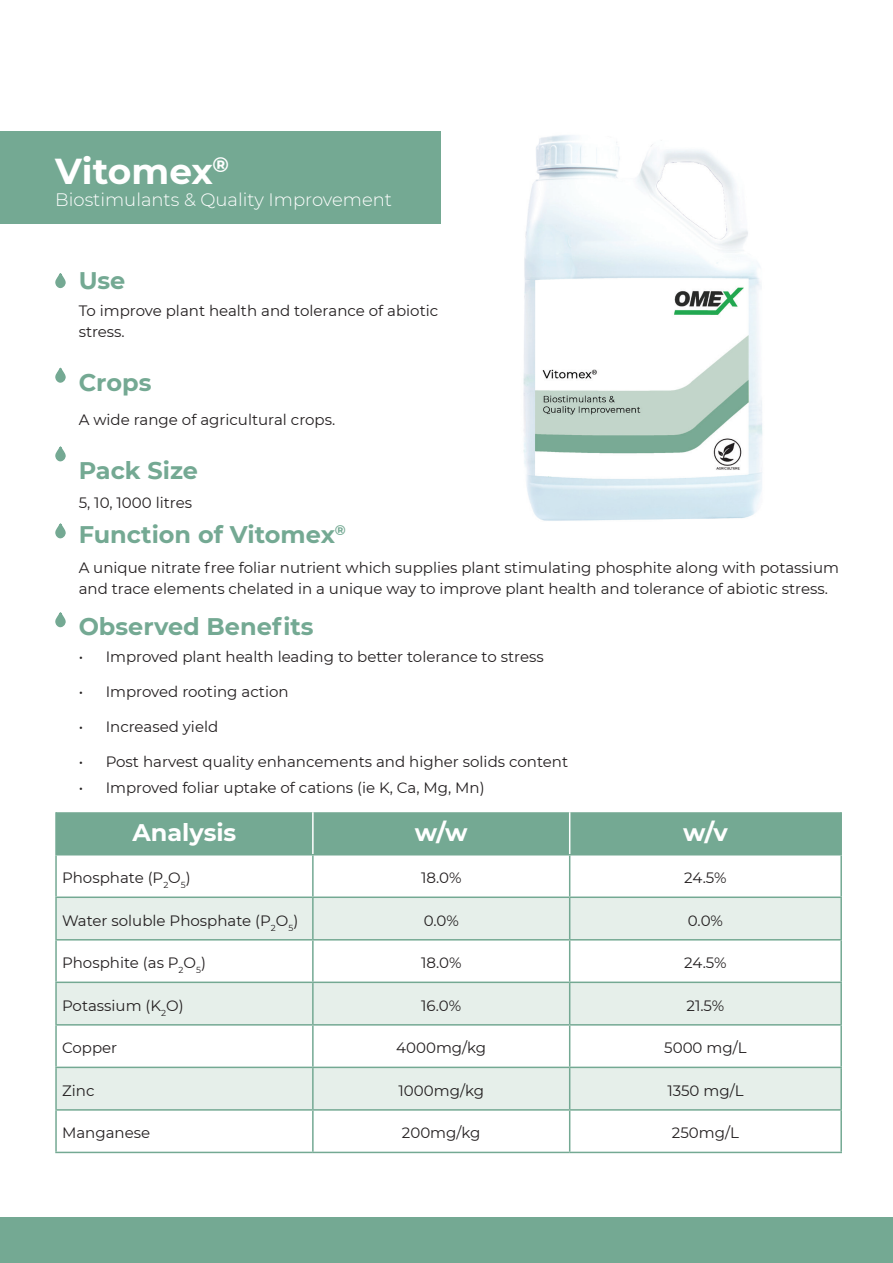
<style>
.page{position:relative;width:893px;height:1263px;background:#fff}
.page>*{position:absolute;margin:0;border:0;box-sizing:border-box;transform-origin:0 0}
.t1{font:700 36px "Montserrat";color:#fff}
.t2{font:700 24px "Montserrat";color:#74a993}
.t3{font:700 24px "Montserrat";color:#fff}
.t4{font:300 18px "Montserrat";color:#fff}
.t5{font:15px/21px "Montserrat";color:#231f20}
</style>
<div class="page">
<svg style="left:55px;top:1111px;width:787px;height:43px"></svg>
<div style="left:0;top:1217px;width:893px;height:46px;background:#74a993"></div>
<svg style="left:55px;top:367px;width:11px;height:16px"></svg>
<svg style="left:55px;top:273px;width:11px;height:16px"></svg>
<svg style="left:55px;top:446px;width:11px;height:16px"></svg>
<div style="left:0;top:132px;width:440px;height:92px;background:#74a993"></div>
<div style="left:57px;top:812px;width:783px;height:42px;background:#74a993"></div>
<svg style="left:57px;top:898px;width:783px;height:211px;fill:#e6efea"></svg>
<hr style="left:312px;top:812px;width:2px;height:42px;background:#fff">
<hr style="left:569px;top:812px;width:1px;height:42px;background:#fff">
<hr style="left:55px;top:812px;width:2px;height:42px;background:#74a993">
<hr style="left:840px;top:812px;width:2px;height:42px;background:#74a993">
<hr style="left:55px;top:855px;width:2px;height:41px;background:#74a993">
<hr style="left:55px;top:854px;width:258px;height:1px;background:#74a993">
<hr style="left:312px;top:855px;width:2px;height:41px;background:#74a993">
<hr style="left:313px;top:854px;width:257px;height:1px;background:#74a993">
<hr style="left:569px;top:855px;width:1px;height:41px;background:#74a993">
<hr style="left:570px;top:854px;width:272px;height:1px;background:#74a993">
<hr style="left:840px;top:855px;width:2px;height:41px;background:#74a993">
<hr style="left:55px;top:898px;width:2px;height:41px;background:#74a993">
<hr style="left:55px;top:896px;width:258px;height:2px;background:#74a993">
<hr style="left:312px;top:898px;width:2px;height:41px;background:#74a993">
<hr style="left:313px;top:896px;width:257px;height:2px;background:#74a993">
<hr style="left:569px;top:898px;width:1px;height:41px;background:#74a993">
<hr style="left:570px;top:896px;width:272px;height:2px;background:#74a993">
<hr style="left:840px;top:898px;width:2px;height:41px;background:#74a993">
<hr style="left:55px;top:940px;width:2px;height:41px;background:#74a993">
<hr style="left:55px;top:939px;width:258px;height:1px;background:#74a993">
<hr style="left:312px;top:940px;width:2px;height:41px;background:#74a993">
<hr style="left:313px;top:939px;width:257px;height:1px;background:#74a993">
<hr style="left:569px;top:940px;width:1px;height:41px;background:#74a993">
<hr style="left:570px;top:939px;width:272px;height:1px;background:#74a993">
<hr style="left:840px;top:940px;width:2px;height:41px;background:#74a993">
<hr style="left:55px;top:1025px;width:2px;height:41px;background:#74a993">
<hr style="left:55px;top:1111px;width:2px;height:41px;background:#74a993">
<hr style="left:55px;top:1152px;width:258px;height:1px;background:#74a993">
<hr style="left:312px;top:1025px;width:2px;height:41px;background:#74a993">
<hr style="left:312px;top:1111px;width:2px;height:41px;background:#74a993">
<hr style="left:313px;top:1152px;width:257px;height:1px;background:#74a993">
<hr style="left:569px;top:1025px;width:1px;height:41px;background:#74a993">
<hr style="left:569px;top:1111px;width:1px;height:41px;background:#74a993">
<hr style="left:840px;top:1025px;width:2px;height:41px;background:#74a993">
<hr style="left:840px;top:1111px;width:2px;height:41px;background:#74a993">
<hr style="left:570px;top:1152px;width:272px;height:1px;background:#74a993">
<hr style="left:55px;top:981px;width:258px;height:2px;background:#74a993">
<hr style="left:55px;top:983px;width:2px;height:41px;background:#74a993">
<hr style="left:55px;top:1024px;width:258px;height:1px;background:#74a993">
<hr style="left:313px;top:981px;width:257px;height:2px;background:#74a993">
<hr style="left:312px;top:983px;width:2px;height:41px;background:#74a993">
<hr style="left:313px;top:1024px;width:257px;height:1px;background:#74a993">
<hr style="left:570px;top:981px;width:272px;height:2px;background:#74a993">
<hr style="left:569px;top:983px;width:1px;height:41px;background:#74a993">
<hr style="left:840px;top:983px;width:2px;height:41px;background:#74a993">
<hr style="left:570px;top:1024px;width:272px;height:1px;background:#74a993">
<hr style="left:55px;top:1066px;width:258px;height:2px;background:#74a993">
<hr style="left:55px;top:1068px;width:2px;height:41px;background:#74a993">
<hr style="left:55px;top:1109px;width:258px;height:2px;background:#74a993">
<hr style="left:313px;top:1066px;width:257px;height:2px;background:#74a993">
<hr style="left:312px;top:1068px;width:2px;height:41px;background:#74a993">
<hr style="left:313px;top:1109px;width:257px;height:2px;background:#74a993">
<hr style="left:570px;top:1066px;width:272px;height:2px;background:#74a993">
<hr style="left:569px;top:1068px;width:1px;height:41px;background:#74a993">
<hr style="left:840px;top:1068px;width:2px;height:41px;background:#74a993">
<hr style="left:570px;top:1109px;width:272px;height:2px;background:#74a993">
<svg style="left:55px;top:523px;width:11px;height:16px"></svg>
<svg style="left:55px;top:612px;width:11px;height:16px"></svg>
<img style="left:523px;top:135px;width:240px;height:386px">
<h1 class="t1" style="left:55px;top:146px;width:175px">Vitomex<sup>®</sup></h1>
<p class="t4" style="left:55px;top:187px;width:338px">Biostimulants &amp; Quality Improvement</p>
<h2 class="t2" style="left:79px;top:263px;width:48px">Use</h2>
<p class="t5" style="left:79px;top:299px;width:361px">To improve plant health and tolerance of abiotic stress.</p>
<h2 class="t2" style="left:79px;top:365px;width:74px">Crops</h2>
<p class="t5" style="left:79px;top:408px;width:258px">A wide range of agricultural crops.</p>
<h2 class="t2" style="left:79px;top:453px;width:121px">Pack Size</h2>
<p class="t5" style="left:79px;top:492px;width:115px">5, 10, 1000 litres</p>
<h2 class="t2" style="left:79px;top:517px;width:268px">Function of Vitomex<sup>®</sup></h2>
<p class="t5" style="left:79px;top:556px;width:762px">A unique nitrate free foliar nutrient which supplies plant stimulating phosphite along with potassium and trace elements chelated in a unique way to improve plant health and tolerance of abiotic stress.</p>
<h2 class="t2" style="left:79px;top:609px;width:236px">Observed Benefits</h2>
<p class="t5" style="left:79px;top:645px;width:467px">• Improved plant health leading to better tolerance to stress</p>
<p class="t5" style="left:79px;top:680px;width:211px">• Improved rooting action</p>
<p class="t5" style="left:79px;top:715px;width:141px">• Increased yield</p>
<p class="t5" style="left:79px;top:750px;width:491px">• Post harvest quality enhancements and higher solids content</p>
<p class="t5" style="left:79px;top:777px;width:407px">• Improved foliar uptake of cations (ie K, Ca, Mg, Mn)</p>
<h2 class="t3" style="left:132px;top:816px;width:105px">Analysis</h2>
<h2 class="t3" style="left:415px;top:816px;width:54px">w/w</h2>
<h2 class="t3" style="left:683px;top:816px;width:46px">w/v</h2>
<p class="t5" style="left:62px;top:867px;width:130px">Phosphate (P<sub>2</sub>O<sub>5</sub>)</p>
<p class="t5" style="left:421px;top:867px;width:42px">18.0%</p>
<p class="t5" style="left:684px;top:867px;width:44px">24.5%</p>
<p class="t5" style="left:62px;top:909px;width:238px">Water soluble Phosphate (P<sub>2</sub>O<sub>5</sub>)</p>
<p class="t5" style="left:424px;top:909px;width:37px">0.0%</p>
<p class="t5" style="left:688px;top:909px;width:37px">0.0%</p>
<p class="t5" style="left:62px;top:952px;width:146px">Phosphite (as P<sub>2</sub>O<sub>5</sub>)</p>
<p class="t5" style="left:421px;top:952px;width:42px">18.0%</p>
<p class="t5" style="left:684px;top:952px;width:44px">24.5%</p>
<p class="t5" style="left:62px;top:994px;width:123px">Potassium (K<sub>2</sub>O)</p>
<p class="t5" style="left:421px;top:994px;width:42px">16.0%</p>
<p class="t5" style="left:686px;top:994px;width:39px">21.5%</p>
<p class="t5" style="left:62px;top:1037px;width:57px">Copper</p>
<p class="t5" style="left:396px;top:1037px;width:91px">4000mg/kg</p>
<p class="t5" style="left:664px;top:1037px;width:84px">5000 mg/L</p>
<p class="t5" style="left:62px;top:1079px;width:34px">Zinc</p>
<p class="t5" style="left:399px;top:1079px;width:87px">1000mg/kg</p>
<p class="t5" style="left:667px;top:1079px;width:78px">1350 mg/L</p>
<p class="t5" style="left:62px;top:1122px;width:90px">Manganese</p>
<p class="t5" style="left:402px;top:1122px;width:80px">200mg/kg</p>
<p class="t5" style="left:672px;top:1122px;width:69px">250mg/L</p>
</div>
